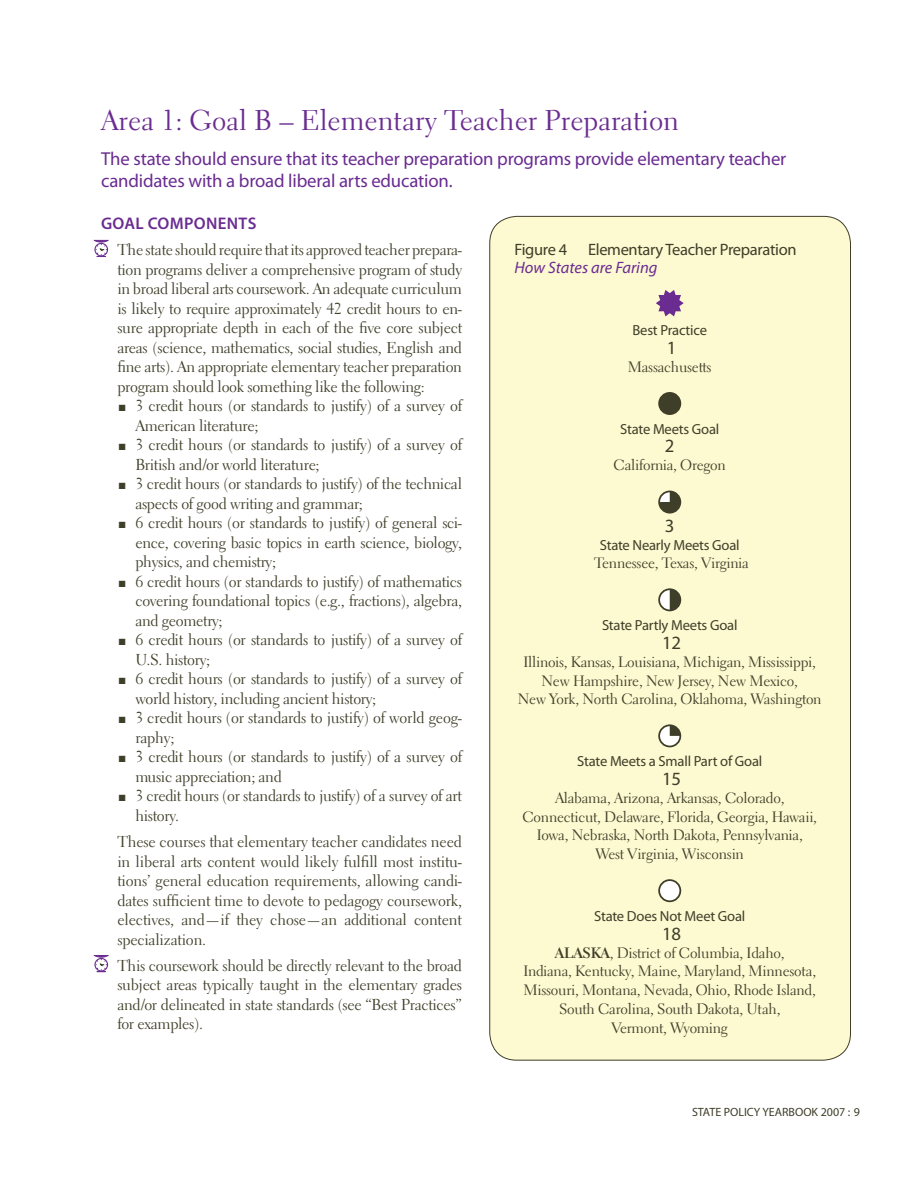
<style>
.page{position:relative;width:918px;height:1188px;background:#fff}
.page>*{position:absolute;margin:0;border:0;box-sizing:border-box;transform-origin:0 0}
.t1{font:28.5px "Electra LH";color:#6a2c91}
.t2{font:18.75px/21.8px "Myriad Pro";letter-spacing:-.01em;color:#6a2c91}
.t3{font:18.75px "Myriad Pro";color:#3f3e29}
.t4{font:600 16.8px "Myriad Pro";letter-spacing:.02em;color:#6a2c91}
.t5{font:16.5px "Myriad Pro";letter-spacing:-.02em;color:#3f3e29}
.t6{font:italic 16.5px "Myriad Pro";color:#6a2c91}
.t7{font:15.75px/19.5px "Electra LH";letter-spacing:-.02em;color:#3f3e29}
.t8{font:15px/18.8px "Electra LH";letter-spacing:-.015em;color:#3f3e29;text-align:center}
.t9{font:14.7px "Myriad Pro";letter-spacing:-.015em;color:#3f3e29}
.t10{font:12px "Myriad";color:#3f3e29}
.s1{font-weight:700}
</style>
<div class="page">
<div style="left:490px;top:216px;width:360px;height:844px;background:#fdf9d1;border-radius:27px"></div>
<svg style="left:656px;top:290px;width:28px;height:26px"></svg>
<div style="left:660px;top:393px;width:20px;height:21px;background:#3f3e29;border-radius:50%"></div>
<div style="left:658px;top:392px;width:23px;height:23px;border:3px solid #3f3e29;border-radius:50%"></div>
<div style="left:660px;top:492px;width:20px;height:20px;background:#3f3e29;border-radius:50%"></div>
<div style="left:658px;top:491px;width:23px;height:23px;border:3px solid #3f3e29;border-radius:50%"></div>
<svg style="left:660px;top:492px;width:10px;height:10px"></svg>
<div style="left:660px;top:590px;width:20px;height:20px;background:#3f3e29;border-radius:50%"></div>
<div style="left:658px;top:588px;width:23px;height:23px;border:3px solid #3f3e29;border-radius:50%"></div>
<svg style="left:660px;top:590px;width:10px;height:20px"></svg>
<div style="left:658px;top:724px;width:23px;height:23px;border:3px solid #3f3e29;border-radius:50%"></div>
<svg style="left:660px;top:726px;width:19px;height:20px"></svg>
<div style="left:658px;top:879px;width:23px;height:23px;border:3px solid #3f3e29;border-radius:50%"></div>
<div style="left:660px;top:881px;width:19px;height:19px;background:#fff;border-radius:50%"></div>
<svg style="left:94px;top:240px;width:15px;height:17px"></svg>
<svg style="left:94px;top:955px;width:15px;height:17px"></svg>
<h1 class="t1" style="left:101px;top:103px;width:579px">Area 1: Goal B – Elementary Teacher Preparation</h1>
<p class="t2" style="left:101px;top:148px;width:687px">The state should ensure that its teacher preparation programs provide elementary teacher candidates with a broad liberal arts education.</p>
<p class="t4" style="left:101px;top:213px;width:137px">GOAL COMPONENTS</p>
<p class="t7" style="left:117px;top:240px;width:346px;text-align:justify">The state should require that its approved teacher prepara&shy;tion programs deliver a comprehensive program of study in broad liberal arts coursework. An adequate curriculum is likely to require approximately 42 credit hours to en&shy;sure appropriate depth in each of the five core subject areas (science, mathematics, social studies, English and fine arts). An appropriate elementary teacher preparation program should look something like the following:</p>
<p class="t7" style="left:135px;top:396px;width:328px;text-indent:-16px">■ 3 credit hours (or standards to justify) of a survey of<br>American literature;</p>
<p class="t7" style="left:135px;top:435px;width:328px;text-indent:-16px">■ 3 credit hours (or standards to justify) of a survey of<br>British and/or world literature;</p>
<p class="t7" style="left:135px;top:474px;width:328px;text-indent:-16px">■ 3 credit hours (or standards to justify) of the technical aspects of good writing and grammar;</p>
<p class="t7" style="left:135px;top:513px;width:328px;text-align:justify;text-indent:-16px">■ 6 credit hours (or standards to justify) of general sci&shy;ence, covering basic topics in earth science, biology, physics, and chemistry;</p>
<p class="t7" style="left:135px;top:572px;width:328px;text-align:justify;text-indent:-16px">■ 6 credit hours (or standards to justify) of mathematics covering foundational topics (e.g., fractions), algebra, and geometry;</p>
<p class="t7" style="left:135px;top:630px;width:328px;text-indent:-16px">■ 6 credit hours (or standards to justify) of a survey of<br>U.S. history;</p>
<p class="t7" style="left:135px;top:669px;width:328px;text-indent:-16px">■ 6 credit hours (or standards to justify) of a survey of world history, including ancient history;</p>
<p class="t7" style="left:135px;top:708px;width:328px;text-indent:-16px">■ 3 credit hours (or standards to justify) of world geog&shy;raphy;</p>
<p class="t7" style="left:135px;top:747px;width:328px;text-indent:-16px">■ 3 credit hours (or standards to justify) of a survey of music appreciation; and</p>
<p class="t7" style="left:135px;top:786px;width:328px;text-indent:-16px">■ 3 credit hours (or standards to justify) of a survey of art history.</p>
<p class="t7" style="left:117px;top:832px;width:346px;text-align:justify">These courses that elementary teacher candidates need in liberal arts content would likely fulfill most institu&shy;tions’ general education requirements, allowing candi&shy;dates sufficient time to devote to pedagogy coursework, electives, and—if they chose—an additional content specialization.</p>
<p class="t7" style="left:117px;top:956px;width:346px;text-align:justify">This coursework should be directly relevant to the broad subject areas typically taught in the elementary grades and/or delineated in state standards (see “Best Practices” for examples).</p>
<p class="t5" style="left:514px;top:240px;width:284px">Figure 4 Elementary Teacher Preparation</p>
<p class="t6" style="left:514px;top:258px;width:145px">How States are Faring</p>
<p class="t9" style="left:632px;top:321px;width:76px">Best Practice</p>
<p class="t3" style="left:667px;top:336px;width:11px">1</p>
<p class="t8" style="left:628px;top:357px;width:85px">Massachusetts</p>
<p class="t9" style="left:620px;top:420px;width:101px">State Meets Goal</p>
<p class="t3" style="left:665px;top:435px;width:11px">2</p>
<p class="t8" style="left:614px;top:456px;width:114px">California, Oregon</p>
<p class="t3" style="left:665px;top:514px;width:11px">3</p>
<p class="t9" style="left:600px;top:536px;width:141px">State Nearly Meets Goal</p>
<p class="t8" style="left:594px;top:554px;width:156px">Tennessee, Texas, Virginia</p>
<p class="t9" style="left:602px;top:616px;width:137px">State Partly Meets Goal</p>
<p class="t3" style="left:662px;top:631px;width:20px">12</p>
<p class="t8" style="left:518px;top:652px;width:305px">Illinois, Kansas, Louisiana, Michigan, Mississippi,<br>New Hampshire, New Jersey, New Mexico,<br>New York, North Carolina, Oklahoma, Washington</p>
<p class="t9" style="left:577px;top:752px;width:187px">State Meets a Small Part of Goal</p>
<p class="t3" style="left:662px;top:767px;width:20px">15</p>
<p class="t8" style="left:522px;top:788px;width:296px">Alabama, Arizona, Arkansas, Colorado, Connecticut, Delaware, Florida, Georgia, Hawaii, Iowa, Nebraska, North Dakota, Pennsylvania, West Virginia, Wisconsin</p>
<p class="t9" style="left:594px;top:907px;width:153px">State Does Not Meet Goal</p>
<p class="t3" style="left:662px;top:922px;width:20px">18</p>
<p class="t8" style="left:523px;top:943px;width:294px"><span class="s1">ALASKA</span>, District of Columbia, Idaho,<br>Indiana, Kentucky, Maine, Maryland, Minnesota, Missouri, Montana, Nevada, Ohio, Rhode Island, South Carolina, South Dakota, Utah,<br>Vermont, Wyoming</p>
<p class="t10" style="left:692px;top:1106px;width:160px">STATE POLICY YEARBOOK 2007 :</p>
</div>
